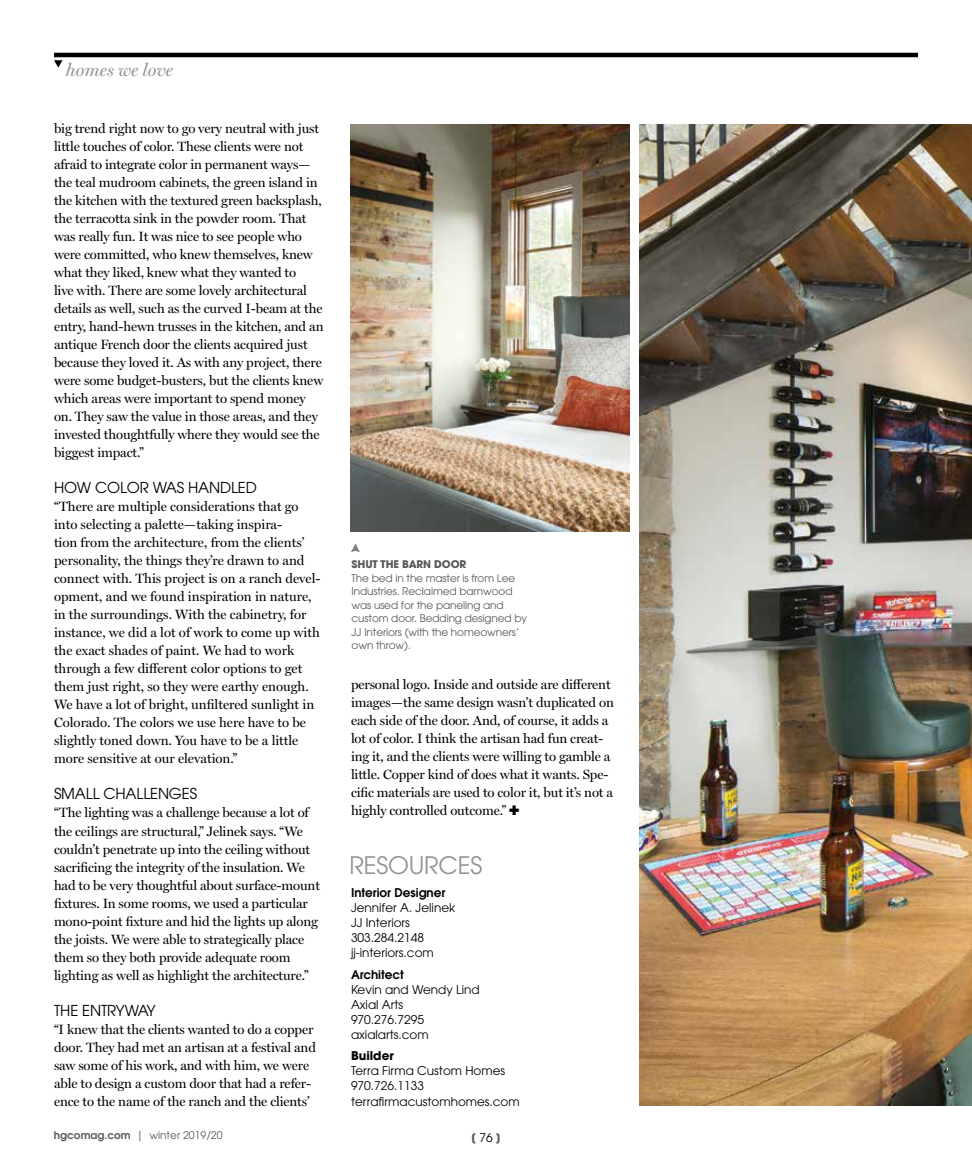
<style>
.page{position:relative;width:972px;height:1175px;background:#fff}
.page>*{position:absolute;margin:0;border:0;box-sizing:border-box;transform-origin:0 0}
.t1{font:24px "ITC Avant Garde Std";letter-spacing:-.01em;color:#909594}
.t2{font:italic 18px "Miller Display";color:#909594}
.t3{font:15px "ITC Avant Garde Std";letter-spacing:-.01em;color:#000}
.t4{font:13.5px/18px "Miller Display";letter-spacing:-.01em;color:#000}
.t5{font:12px/15px "ITC Avant Garde Std";color:#000}
.t6{font:600 12px "ITC Avant Garde Std";color:#000}
.t7{font:700 12px "ITC Avant Garde Std";color:#000}
.t8{font:10.5px/13.5px "ITC Avant Garde Std";letter-spacing:-.01em;color:#58595b}
.t9{font:700 10.5px "ITC Avant Garde Std";letter-spacing:-.01em;color:#58595b}
.s1{font-weight:600}
.s2{font-weight:400;font-size:12px;color:#000}
</style>
<div class="page">
<img style="left:351px;top:124px;width:278px;height:407px">
<img style="left:639px;top:124px;width:333px;height:981px">
<hr style="left:54px;top:53px;width:864px;height:4px;background:#000">
<svg style="left:54px;top:60px;width:9px;height:8px"></svg>
<svg style="left:351px;top:543px;width:9px;height:9px"></svg>
<h2 class="t2" style="left:66px;top:60px;width:109px">homes we love</h2>
<p class="t4" style="left:54px;top:120px;width:271px">big trend right now to go very neutral with just little touches of color. These clients were not afraid to integrate color in permanent ways— the teal mudroom cabinets, the green island in the kitchen with the textured green backsplash, the terracotta sink in the powder room. That was really fun. It was nice to see people who were committed, who knew themselves, knew what they liked, knew what they wanted to<br>live with. There are some lovely architectural details as well, such as the curved I-beam at the entry, hand-hewn trusses in the kitchen, and an antique French door the clients acquired just because they loved it. As with any project, there were some budget-busters, but the clients knew which areas were important to spend money on. They saw the value in those areas, and they invested thoughtfully where they would see the biggest impact.”</p>
<p class="t3" style="left:54px;top:478px;width:204px">HOW COLOR WAS HANDLED</p>
<p class="t4" style="left:54px;top:498px;width:268px">“There are multiple considerations that go into selecting a palette—taking inspira-<br>tion from the architecture, from the clients’ personality, the things they’re drawn to and connect with. This project is on a ranch devel&shy;opment, and we found inspiration in nature, in the surroundings. With the cabinetry, for instance, we did a lot of work to come up with the exact shades of paint. We had to work through a few different color options to get them just right, so they were earthy enough.<br>We have a lot of bright, unfiltered sunlight in Colorado. The colors we use here have to be slightly toned down. You have to be a little more sensitive at our elevation.”</p>
<p class="t3" style="left:54px;top:784px;width:145px">SMALL CHALLENGES</p>
<p class="t4" style="left:54px;top:804px;width:268px">“The lighting was a challenge because a lot of the ceilings are structural,” Jelinek says. “We couldn’t penetrate up into the ceiling without sacrificing the integrity of the insulation. We had to be very thoughtful about surface-mount fixtures. In some rooms, we used a particular mono-point fixture and hid the lights up along the joists. We were able to strategically place them so they both provide adequate room lighting as well as highlight the architecture.”</p>
<p class="t3" style="left:54px;top:1000px;width:103px">THE ENTRYWAY</p>
<p class="t4" style="left:54px;top:1020px;width:263px">“I knew that the clients wanted to do a copper door. They had met an artisan at a festival and saw some of his work, and with him, we were able to design a custom door that had a refer&shy;ence to the name of the ranch and the clients’</p>
<p class="t9" style="left:352px;top:557px;width:116px">SHUT THE BARN DOOR</p>
<p class="t8" style="left:352px;top:571px;width:177px">The bed in the master is from Lee<br>Industries. Reclaimed barnwood was used for the paneling and custom door. Bedding designed by<br>JJ Interiors (with the homeowners’ own throw).</p>
<p class="t4" style="left:351px;top:675px;width:264px">personal logo. Inside and outside are different images—the same design wasn’t duplicated on each side of the door. And, of course, it adds a lot of color. I think the artisan had fun creat&shy;ing it, and the clients were willing to gamble a little. Copper kind of does what it wants. Spe&shy;cific materials are used to color it, but it’s not a highly controlled outcome.” ✚</p>
<h1 class="t1" style="left:350px;top:850px;width:134px">RESOURCES</h1>
<p class="t6" style="left:351px;top:884px;width:96px">Interior Designer</p>
<p class="t5" style="left:351px;top:900px;width:106px">Jennifer A. Jelinek<br>JJ Interiors<br>303.284.2148 jj-interiors.com</p>
<p class="t6" style="left:351px;top:966px;width:54px">Architect</p>
<p class="t5" style="left:351px;top:981px;width:130px">Kevin and Wendy Lind<br>Axial Arts<br>970.276.7295 axialarts.com</p>
<p class="t7" style="left:351px;top:1048px;width:44px">Builder</p>
<p class="t5" style="left:351px;top:1063px;width:170px">Terra Firma Custom Homes<br>970.726.1133 terrafirmacustomhomes.com</p>
<p class="t8" style="left:54px;top:1128px;width:170px"><span class="s1">hgcomag.com</span> | winter 2019/20</p>
<p class="t9" style="left:471px;top:1130px;width:31px">[<span class="s2">76</span>]</p>
</div>
